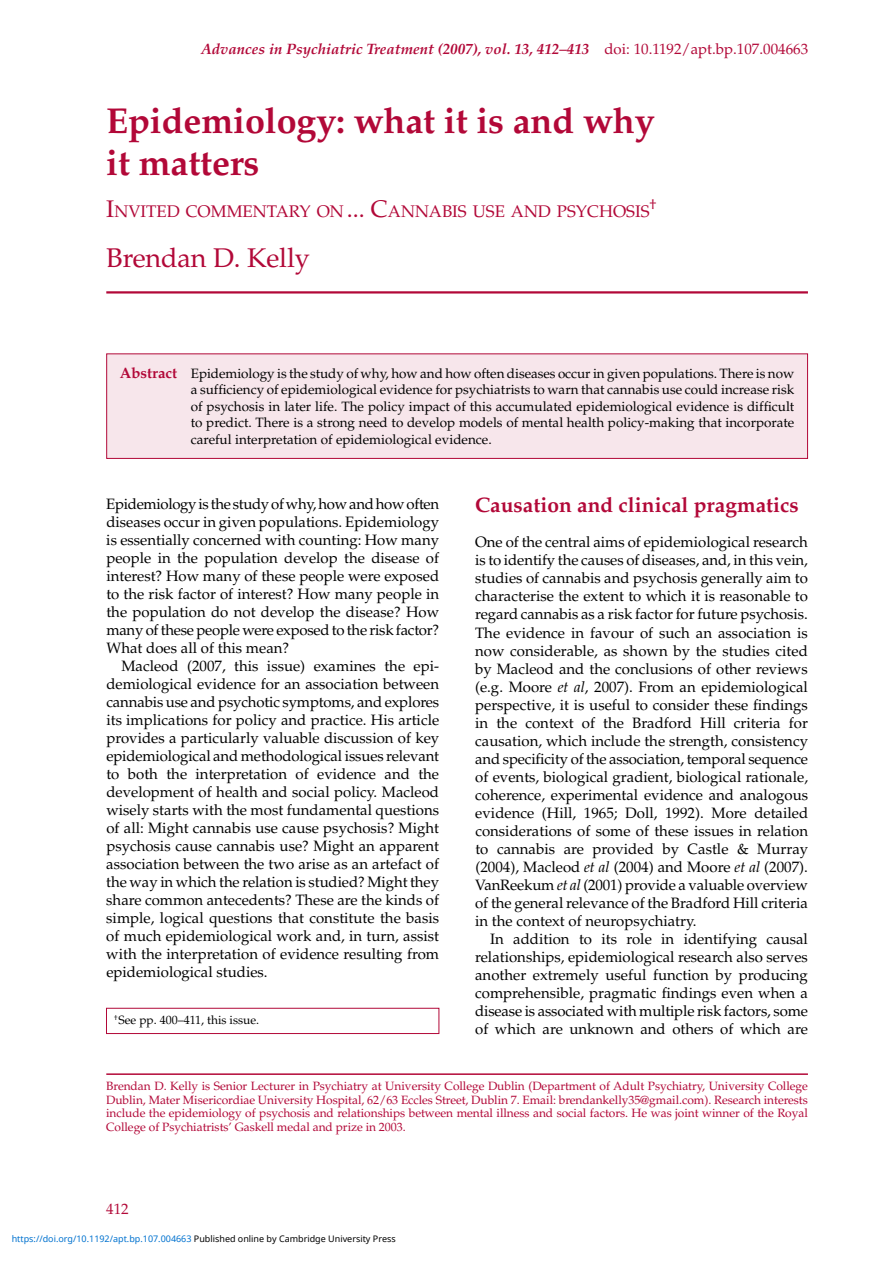
<style>
.page{position:relative;width:893px;height:1263px;background:#fff}
.page>*{position:absolute;margin:0;border:0;box-sizing:border-box;transform-origin:0 0}
.t1{font:700 36px/42px "Palatino";letter-spacing:-.005em;color:#b20838}
.t2{font:27px "Palatino";letter-spacing:-.005em;color:#b20838}
.t3{font:700 21px "Palatino";color:#b20838}
.t4{font:16.8px "Palatino";color:#b20838}
.t5{font:15px/18px "Palatino";color:#000;text-align:justify}
.t6{font:italic 700 15px "Palatino";color:#b20838}
.t7{font:15px "Palatino";color:#b20838}
.t8{font:13.95px "Palatino";color:#b20838}
.t9{font:13.5px/16.5px "Palatino";color:#000;text-align:justify}
.t10{font:12px/13.5px "Palatino";letter-spacing:-.005em;color:#b20838;text-align:justify}
.t11{font:12px "Palatino";color:#000}
.t12{font:9px "Noto Sans";color:#0172cf}
.s1{font-weight:400;font-style:normal}
.s2{font-size:24px}
.s3{font-weight:700;font-size:15px;color:#b20838}
.s4{font-style:italic}
.s5{color:#000}
</style>
<div class="page">
<div style="left:106px;top:1008px;width:333px;height:26px;border:1px solid #b20838"></div>
<div style="left:107px;top:354px;width:700px;height:104px;background:#f7e6eb"></div>
<div style="left:106px;top:353px;width:702px;height:106px;border:1px solid #b20838"></div>
<hr style="left:106px;top:1073px;width:702px;height:2px;background:#b20838">
<hr style="left:106px;top:291px;width:702px;height:3px;background:#b20838">
<p class="t6" style="left:201px;top:40px;width:609px">Advances in Psychiatric Treatment (2007), vol. 13, 412–413 <span class="s1">doi: 10.1192/apt.bp.107.004663</span></p>
<h1 class="t1" style="left:106px;top:100px;width:550px">Epidemiology: what it is and why it matters</h1>
<p class="t4" style="left:106px;top:201px;width:545px"><span class="s2">I</span>nvited commentary on <span class="s2">... C</span>annabis use and psychosis</p>
<p class="t8" style="left:650px;top:196px;width:8px">†</p>
<h2 class="t2" style="left:106px;top:242px;width:205px">Brendan D. Kelly</h2>
<p class="t9" style="left:191px;top:365px;width:605px;text-indent:-71px"><span class="s3">Abstract</span> Epidemiology is the study of why, how and how often diseases occur in given populations. There is now a sufficiency of epidemiological evidence for psychiatrists to warn that cannabis use could increase risk of psychosis in later life. The policy impact of this accumulated epidemiological evidence is difficult to predict. There is a strong need to develop models of mental health policy-making that incorporate careful interpretation of epidemiological evidence.</p>
<p class="t5" style="left:106px;top:495px;width:334px">Epidemiologyis the studyofwhy,howandhowoften diseases occur in given populations. Epidemiology is essentially concerned with counting: How many people in the population develop the disease of interest? How many of these people were exposed to the risk factor of interest? How many people in the population do not develop the disease? How many of these people were exposed to the risk factor?<br>What does all of this mean?</p>
<p class="t5" style="left:106px;top:657px;width:334px;text-indent:15px">Macleod (2007, this issue) examines the epi&shy;demiological evidence for an association between cannabis use and psychotic symptoms, and explores its implications for policy and practice. His article provides a particularly valuable discussion of key epidemiological and methodological issues relevant to both the interpretation of evidence and the development of health and social policy. Macleod wisely starts with the most fundamental questions of all: Might cannabis use cause psychosis? Might psychosis cause cannabis use? Might an apparent association between the two arise as an artefact of the way in which the relation is studied? Might they share common antecedents? These are the kinds of simple, logical questions that constitute the basis of much epidemiological work and, in turn, assist with the interpretation of evidence resulting from epidemiological studies.</p>
<p class="t11" style="left:114px;top:1013px;width:147px"><sup>†</sup>See pp. 400–411, this issue.</p>
<h3 class="t3" style="left:475px;top:493px;width:325px">Causation and clinical pragmatics</h3>
<p class="t5" style="left:475px;top:534px;width:335px">One of the central aims of epidemiological research is to identify the causes of diseases, and, in this vein, studies of cannabis and psychosis generally aim to characterise the extent to which it is reasonable to regard cannabis as a risk factor for future psychosis.<br>The evidence in favour of such an association is now considerable, as shown by the studies cited by Macleod and the conclusions of other reviews (e.g. Moore <span class="s4">et al</span>, 2007). From an epidemiological perspective, it is useful to consider these findings in the context of the Bradford Hill criteria for causation, which include the strength, consistency and specificity of the association, temporal sequence of events, biological gradient, biological rationale, coherence, experimental evidence and analogous evidence (Hill, 1965; Doll, 1992). More detailed considerations of some of these issues in relation to cannabis are provided by Castle &amp; Murray (2004), Macleod <span class="s4">et al</span> (2004) and Moore <span class="s4">et al</span> (2007).<br>VanReekum <span class="s4">et al</span> (2001) provide a valuable overview of the general relevance of the Bradford Hill criteria in the context of neuropsychiatry.</p>
<p class="t5" style="left:475px;top:930px;width:334px;text-indent:15px">In addition to its role in identifying causal relationships, epidemiological research also serves another extremely useful function by producing comprehensible, pragmatic findings even when a disease is associated with multiple risk factors, some of which are unknown and others of which are</p>
<p class="t10" style="left:106px;top:1080px;width:703px">Brendan D. Kelly is Senior Lecturer in Psychiatry at University College Dublin (Department of Adult Psychiatry, University College Dublin, Mater Misericordiae University Hospital, 62/63 Eccles Street, Dublin 7. Email: brendankelly35@gmail.com). Research interests include the epidemiology of psychosis and relationships between mental illness and social factors. He was joint winner of the Royal College of Psychiatrists’ Gaskell medal and prize in 2003.</p>
<p class="t7" style="left:106px;top:1200px;width:24px">412</p>
<p class="t12" style="left:12px;top:1232px;width:386px">https://doi.org/10.1192/apt.bp.107.004663 <span class="s5">Published online by Cambridge University Press</span></p>
</div>
